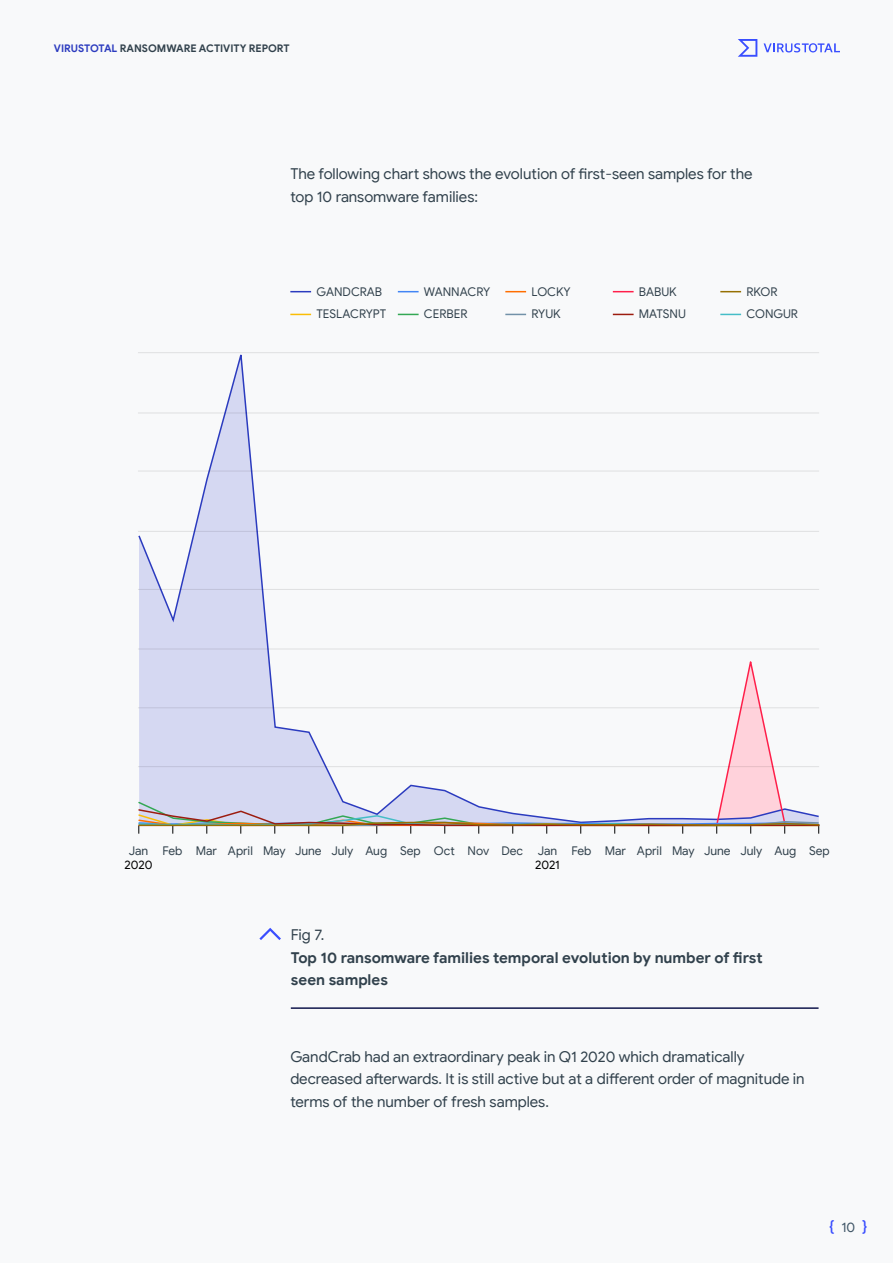
<style>
.page{position:relative;width:893px;height:1263px;background:#f8f9fa}
.page>*{position:absolute;margin:0;border:0;box-sizing:border-box;transform-origin:0 0}
.t1{font:15px/22.5px "Google Sans";color:#31414c}
.t2{font:700 15px/22.5px "Google Sans";color:#31414c}
.t3{font:500 15px "Google Sans";color:#3a4eff}
.t4{font:12px/22.2px "Google Sans";color:#31414c}
.t5{font:12px "Google Sans";letter-spacing:-.005em;color:#000}
.t6{font:700 10.5px "Google Sans";color:#31414c}
.s1{color:#2b3bbf}
.s2{font-weight:400;font-size:13.5px;color:#3f5566}
</style>
<div class="page">
<svg style="left:738px;top:39px;width:19px;height:18px"></svg>
<svg style="left:764px;top:43px;width:75px;height:9px"></svg>
<svg style="left:259px;top:927px;width:22px;height:13px"></svg>
<hr style="left:291px;top:1007px;width:528px;height:2px;background:#11174c">
<svg style="left:290px;top:291px;width:21px;height:1px"></svg>
<svg style="left:290px;top:314px;width:21px;height:1px"></svg>
<svg style="left:398px;top:291px;width:21px;height:1px"></svg>
<svg style="left:398px;top:314px;width:21px;height:1px"></svg>
<svg style="left:613px;top:291px;width:21px;height:1px"></svg>
<svg style="left:613px;top:314px;width:21px;height:1px"></svg>
<svg style="left:505px;top:291px;width:21px;height:1px"></svg>
<svg style="left:505px;top:314px;width:21px;height:1px"></svg>
<svg style="left:720px;top:291px;width:21px;height:1px"></svg>
<svg style="left:720px;top:314px;width:21px;height:1px"></svg>
<svg style="left:138px;top:354px;width:681px;height:301px"></svg>
<svg style="left:139px;top:655px;width:642px;height:145px"></svg>
<hr style="left:138px;top:766px;width:681px;height:1px;background:#e6e6e6">
<hr style="left:138px;top:707px;width:681px;height:1px;background:#e6e6e6">
<hr style="left:138px;top:649px;width:681px;height:1px;background:#e6e6e6">
<hr style="left:138px;top:589px;width:681px;height:1px;background:#e6e6e6">
<hr style="left:138px;top:531px;width:681px;height:1px;background:#e6e6e6">
<hr style="left:138px;top:413px;width:681px;height:1px;background:#e6e6e6">
<hr style="left:138px;top:471px;width:681px;height:1px;background:#e6e6e6">
<hr style="left:138px;top:352px;width:681px;height:1px;background:#e6e6e6">
<svg style="left:138px;top:800px;width:682px;height:34px"></svg>
<p class="t6" style="left:54px;top:42px;width:237px"><span class="s1">VIRUSTOTAL</span> RANSOMWARE ACTIVITY REPORT</p>
<p class="t1" style="left:290px;top:163px;width:464px">The following chart shows the evolution of first-seen samples for the top 10 ransomware families:</p>
<p class="t4" style="left:316px;top:280px;width:71px">GANDCRAB<br>TESLACRYPT</p>
<p class="t4" style="left:531px;top:280px;width:41px">LOCKY<br>RYUK</p>
<p class="t4" style="left:424px;top:280px;width:68px">WANNACRY<br>CERBER</p>
<p class="t4" style="left:639px;top:280px;width:49px">BABUK<br>MATSNU</p>
<p class="t4" style="left:746px;top:280px;width:53px">RKOR<br>CONGUR</p>
<p class="t4" style="left:129px;top:840px;width:21px">Jan</p>
<p class="t5" style="left:124px;top:858px;width:29px">2020</p>
<p class="t4" style="left:263px;top:840px;width:262px">May June July Aug Sep Oct Nov Dec</p>
<p class="t4" style="left:571px;top:840px;width:260px">Feb Mar April May June July Aug Sep</p>
<p class="t4" style="left:162px;top:840px;width:92px">Feb Mar April</p>
<p class="t4" style="left:538px;top:840px;width:21px">Jan</p>
<p class="t5" style="left:535px;top:858px;width:26px">2021</p>
<p class="t1" style="left:291px;top:923px;width:35px">Fig 7.</p>
<p class="t2" style="left:291px;top:946px;width:473px">Top 10 ransomware families temporal evolution by number of first seen samples</p>
<p class="t1" style="left:290px;top:1045px;width:516px">GandCrab had an extraordinary peak in Q1 2020 which dramatically decreased afterwards. It is still active but at a different order of magnitude in terms of the number of fresh samples.</p>
<p class="t3" style="left:830px;top:1218px;width:39px">{ <span class="s2">10</span> }</p>
</div>
